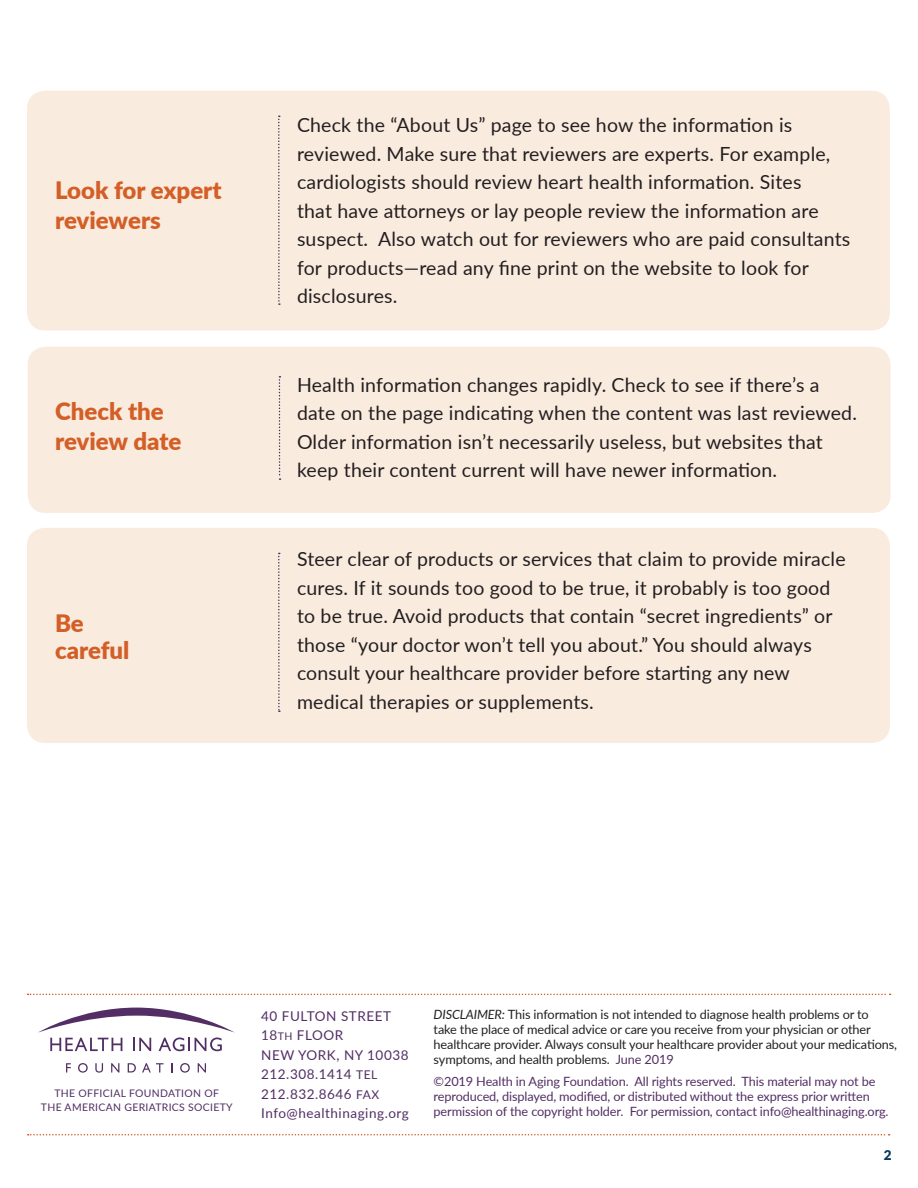
<style>
.page{position:relative;width:918px;height:1188px;background:#fff}
.page>*{position:absolute;margin:0;border:0;box-sizing:border-box;transform-origin:0 0}
.t1{font:900 24px/30px "Lato";color:#d35f27}
.t2{font:19.5px/28.5px "Lato";letter-spacing:.01em;color:#231f20}
.t3{font:13.5px/19.5px "Lato";letter-spacing:.04em;color:#522e64}
.t4{font:900 13.5px "Lato";color:#083a5f}
.t5{font:12.75px/15px "Lato";letter-spacing:-.01em;color:#231f20}
.t6{font:12.75px/15px "Lato";letter-spacing:-.01em;color:#522e64}
.t7{font:10.5px/14.4px "Lato";letter-spacing:.03em;color:#522e64;text-align:center}
.s1{font-size:10.5px}
.s2{font-size:12px}
.s3{font-style:italic}
.s4{color:#522e64}
</style>
<div class="page">
<div style="left:27px;top:528px;width:863px;height:215px;background:#faebdf;border-radius:18px"></div>
<svg style="left:278px;top:553px;width:2px;height:159px"></svg>
<div style="left:28px;top:347px;width:863px;height:166px;background:#faebdf;border-radius:18px"></div>
<svg style="left:279px;top:376px;width:2px;height:104px"></svg>
<div style="left:27px;top:91px;width:863px;height:239px;background:#faebdf;border-radius:18px"></div>
<svg style="left:278px;top:116px;width:2px;height:189px"></svg>
<svg style="left:66px;top:1063px;width:5px;height:10px"></svg>
<svg style="left:78px;top:1063px;width:10px;height:10px"></svg>
<svg style="left:95px;top:1063px;width:8px;height:10px"></svg>
<svg style="left:111px;top:1063px;width:8px;height:10px"></svg>
<svg style="left:128px;top:1063px;width:8px;height:10px"></svg>
<svg style="left:142px;top:1063px;width:22px;height:10px"></svg>
<svg style="left:180px;top:1063px;width:10px;height:10px"></svg>
<svg style="left:198px;top:1063px;width:8px;height:10px"></svg>
<svg style="left:38px;top:1008px;width:197px;height:43px"></svg>
<svg style="left:28px;top:1134px;width:862px;height:2px"></svg>
<svg style="left:28px;top:994px;width:863px;height:1px"></svg>
<p class="t1" style="left:55px;top:174px;width:168px">Look for expert reviewers</p>
<p class="t1" style="left:55px;top:395px;width:128px">Check the review date</p>
<p class="t1" style="left:55px;top:609px;width:76px;line-height:27px">Be careful</p>
<p class="t2" style="left:297px;top:110px;width:555px">Check the “About Us” page to see how the information is reviewed. Make sure that reviewers are experts. For example, cardiologists should review heart health information. Sites<br>that have attorneys or lay people review the information are suspect. Also watch out for reviewers who are paid consultants for products—read any fine print on the website to look for disclosures.</p>
<p class="t2" style="left:297px;top:369px;width:561px">Health information changes rapidly. Check to see if there’s a date on the page indicating when the content was last reviewed.<br>Older information isn’t necessarily useless, but websites that keep their content current will have newer information.</p>
<p class="t2" style="left:297px;top:544px;width:550px">Steer clear of products or services that claim to provide miracle cures. If it sounds too good to be true, it probably is too good to be true. Avoid products that contain “secret ingredients” or those “your doctor won’t tell you about.” You should always consult your healthcare provider before starting any new medical therapies or supplements.</p>
<p class="t7" style="left:41px;top:1085px;width:193px">THE OFFICIAL FOUNDATION OF<br>THE AMERICAN GERIATRICS SOCIETY</p>
<p class="t3" style="left:261px;top:1006px;width:131px">40 FULTON STREET<br>18<span class="s1">TH</span> FLOOR</p>
<p class="t3" style="left:261px;top:1045px;width:149px">NEW YORK, NY 10038</p>
<p class="t3" style="left:261px;top:1064px;width:118px">212.308.1414 <span class="s2">TEL</span></p>
<p class="t3" style="left:261px;top:1084px;width:120px">212.832.8646 <span class="s2">FAX</span></p>
<p class="t3" style="left:261px;top:1103px;width:149px">Info@healthinaging.org</p>
<p class="t5" style="left:434px;top:1007px;width:465px"><span class="s3">DISCLAIMER:</span> This information is not intended to diagnose health problems or to<br>take the place of medical advice or care you receive from your physician or other healthcare provider. Always consult your healthcare provider about your medications, symptoms, and health problems. <span class="s4">June 2019</span></p>
<p class="t6" style="left:434px;top:1073px;width:456px">©2019 Health in Aging Foundation. All rights reserved. This material may not be reproduced, displayed, modified, or distributed without the express prior written permission of the copyright holder. For permission, contact info@healthinaging.org.</p>
<p class="t4" style="left:884px;top:1145px;width:9px">2</p>
</div>
